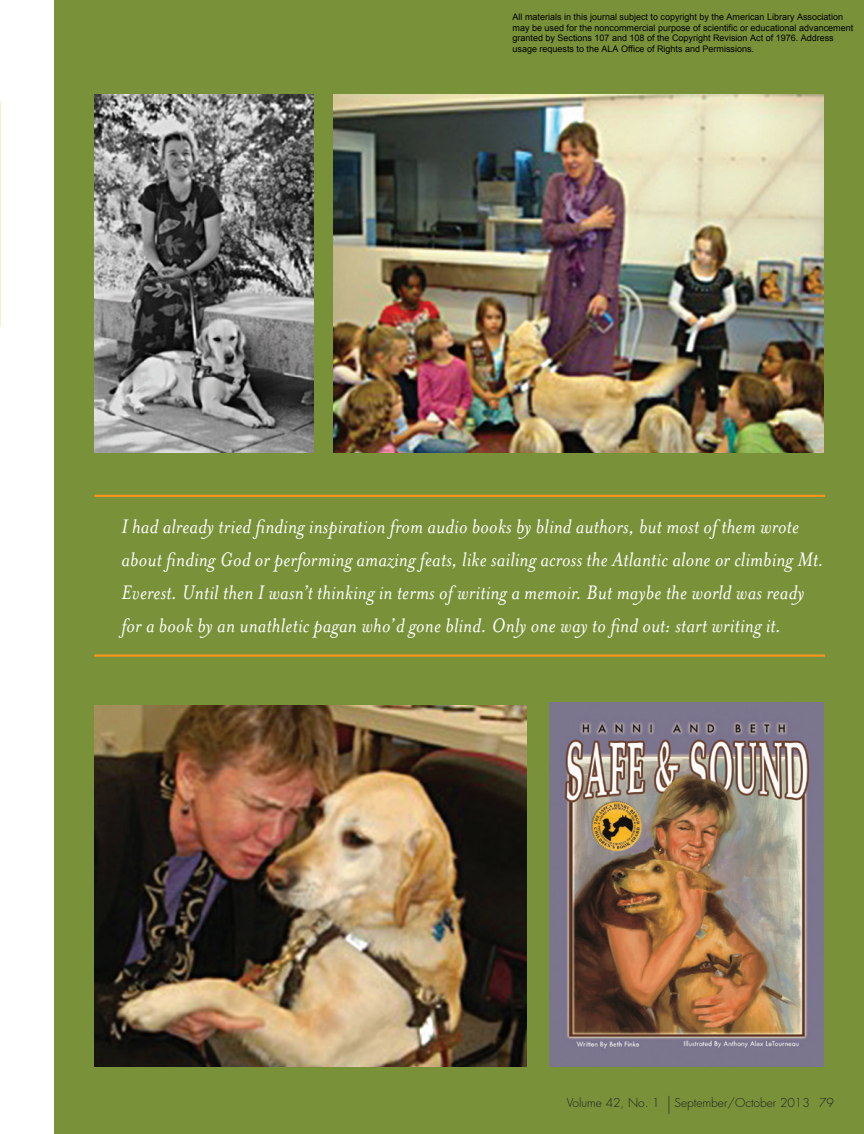
<style>
.page{position:relative;width:864px;height:1134px;background:#fff}
.page>*{position:absolute;margin:0;border:0;box-sizing:border-box;transform-origin:0 0}
.Feature_Pullquote{font:italic 22.5px/33px "Mrs Eaves";letter-spacing:.01em;color:#fff}
.t1{font:300 12px "Futura";color:#231f20}
.t2{font:9px/10.8px "Arial";color:#000}
.s1{font-size:18px}
</style>
<div class="page">
<div style="left:54px;top:0;width:810px;height:1134px;background:#79923a"></div>
<img style="left:95px;top:94px;width:218px;height:359px">
<img style="left:334px;top:94px;width:490px;height:359px">
<hr style="left:94px;top:495px;width:731px;height:2px;background:#f7951d">
<hr style="left:94px;top:654px;width:731px;height:3px;background:#f7951d">
<img style="left:94px;top:705px;width:432px;height:361px">
<img style="left:550px;top:702px;width:274px;height:365px">
<p class="t2" style="left:513px;top:11px;width:342px">All materials in this journal subject to copyright by the American Library Association may be used for the noncommercial purpose of scientific or educational advancement granted by Sections 107 and 108 of the Copyright Revision Act of 1976. Address usage requests to the ALA Office of Rights and Permissions.</p>
<p class="Feature_Pullquote" style="left:122px;top:510px;width:704px">I had already tried finding inspiration from audio books by blind authors, but most of them wrote about finding God or performing amazing feats, like sailing across the Atlantic alone or climbing Mt.<br>Everest. Until then I wasn’t thinking in terms of writing a memoir. But maybe the world was ready for a book by an unathletic pagan who’d gone blind. Only one way to find out: start writing it.</p>
<p class="t1" style="left:567px;top:1096px;width:269px">Volume 42, No. 1 <span class="s1">|</span> September/October 2013 79</p>
</div>
